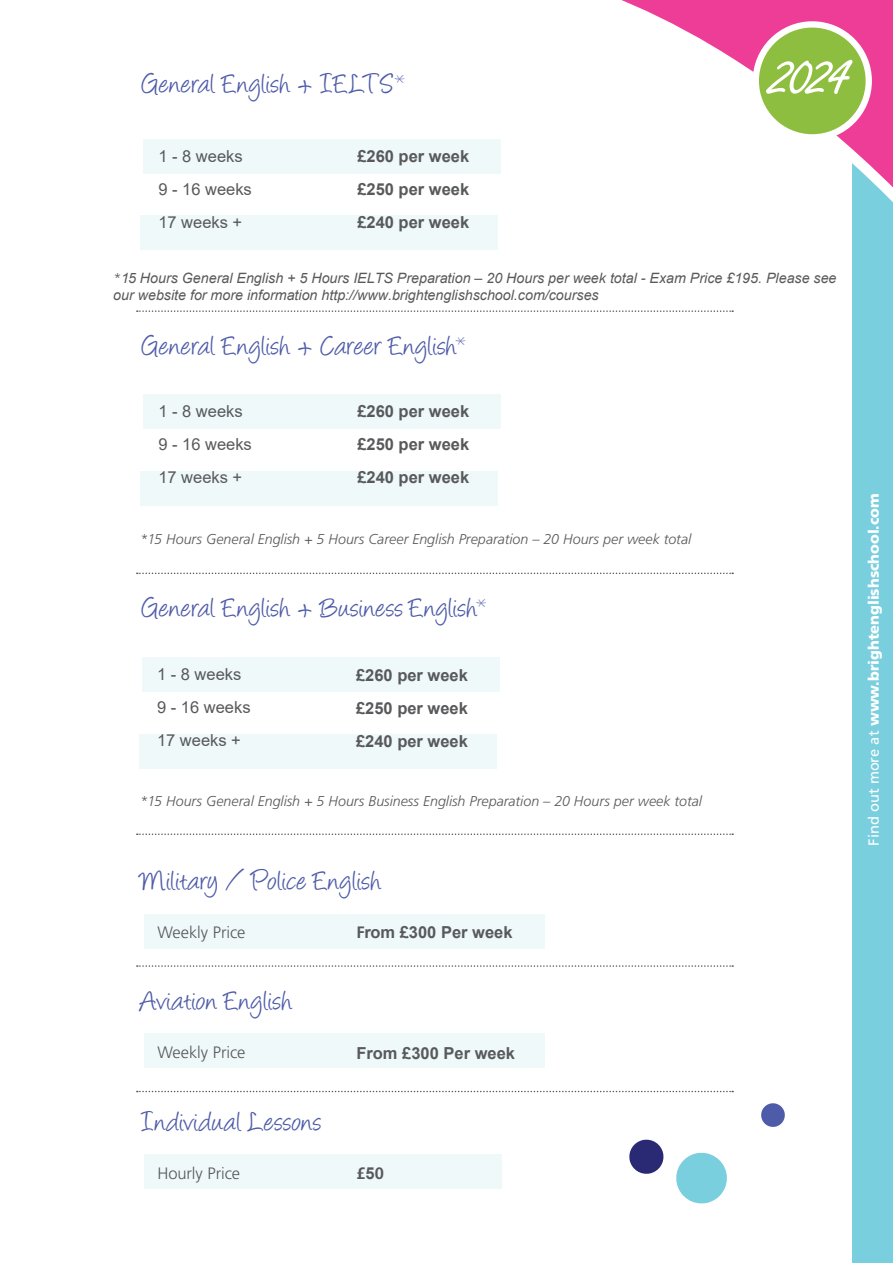
<style>
.page{position:relative;width:893px;height:1263px;background:#fff}
.page>*{position:absolute;margin:0;border:0;box-sizing:border-box;transform-origin:0 0}
.t1{font:67.5px "Freestyle Script";color:#fff}
.t2{font:30px "Vancouver";letter-spacing:.01em;color:#4e5ba8}
.t3{font:700 16.5px "Arial";color:#58595b}
.t4{font:16.5px "Arial";color:#58595b}
.t5{font:300 16.5px "Frutiger";letter-spacing:-.005em;color:#58595b}
.t6{font:700 16.5px "Frutiger";color:#58595b}
.t7{font:900 14.7px "Frutiger";color:#fff}
.t8{font:italic 14.25px/17px "Arial";color:#58595b}
.t9{font:italic 300 14.25px "Frutiger";color:#58595b}
.s1{font-family:"Frutiger";font-weight:300}
.s2{font-family:"Frutiger"}
.s3{font-weight:400}
.s4{font-family:"Arial"}
</style>
<div class="page">
<div style="left:144px;top:914px;width:400px;height:35px;background:#eff9fa"></div>
<div style="left:144px;top:1154px;width:358px;height:35px;background:#eff9fa"></div>
<div style="left:144px;top:1033px;width:400px;height:35px;background:#eff9fa"></div>
<div style="left:853px;top:0;width:40px;height:1263px;background:#7acfdf"></div>
<svg style="left:621px;top:0;width:272px;height:241px"></svg>
<svg style="left:676px;top:1152px;width:51px;height:52px"></svg>
<svg style="left:629px;top:1139px;width:35px;height:35px"></svg>
<svg style="left:761px;top:1103px;width:24px;height:24px"></svg>
<svg style="left:137px;top:573px;width:596px;height:1px"></svg>
<svg style="left:137px;top:833px;width:596px;height:2px"></svg>
<svg style="left:137px;top:965px;width:596px;height:2px"></svg>
<svg style="left:137px;top:1091px;width:596px;height:1px"></svg>
<svg style="left:137px;top:310px;width:596px;height:2px"></svg>
<div style="left:756px;top:24px;width:113px;height:113px;background:#8ebe3f;border-radius:50%"></div>
<div style="left:753px;top:21px;width:119px;height:120px;border:6px solid #fff;border-radius:50%"></div>
<div style="left:143px;top:139px;width:358px;height:34px;background:#eff9fa"></div>
<div style="left:141px;top:215px;width:357px;height:35px;background:#eff9fa"></div>
<div style="left:143px;top:394px;width:358px;height:35px;background:#eff9fa"></div>
<div style="left:141px;top:471px;width:357px;height:34px;background:#eff9fa"></div>
<div style="left:142px;top:657px;width:358px;height:35px;background:#eff9fa"></div>
<div style="left:139px;top:734px;width:358px;height:34px;background:#eff9fa"></div>
<h2 class="t2" style="left:140px;top:63px;width:266px">General English + IELTS*</h2>
<h1 class="t1" style="left:771px;top:37px;width:83px">2024</h1>
<p class="t4" style="left:158px;top:145px;width:86px">1 - 8 weeks</p>
<p class="t3" style="left:357px;top:145px;width:113px">£260 per week</p>
<p class="t4" style="left:158px;top:178px;width:95px">9 - 16 weeks</p>
<p class="t3" style="left:357px;top:178px;width:113px">£250 per week</p>
<p class="t4" style="left:158px;top:211px;width:85px">17 weeks +</p>
<p class="t3" style="left:357px;top:211px;width:113px">£240 per week</p>
<p class="t8" style="left:113px;top:269px;width:725px"><span class="s1">*</span>15 Hours General English + 5 Hours IELTS Preparation – 20 Hours per week total - Exam Price £195. Please see our website for more information http://www.brightenglishschool.com/courses</p>
<h2 class="t2" style="left:140px;top:325px;width:327px">General English + Career English*</h2>
<p class="t4" style="left:158px;top:400px;width:86px">1 - 8 weeks</p>
<p class="t3" style="left:357px;top:400px;width:113px">£260 per week</p>
<p class="t4" style="left:158px;top:433px;width:95px">9 - 16 weeks</p>
<p class="t3" style="left:357px;top:433px;width:113px">£250 per week</p>
<p class="t4" style="left:158px;top:466px;width:85px">17 weeks +</p>
<p class="t3" style="left:357px;top:466px;width:113px">£240 per week</p>
<p class="t9" style="left:140px;top:531px;width:552px">*15 Hours General English + 5 Hours Career English Preparation – 20 Hours per week total</p>
<h2 class="t2" style="left:140px;top:587px;width:348px">General English + Business English*</h2>
<p class="t4" style="left:157px;top:663px;width:86px">1 - 8 weeks</p>
<p class="t3" style="left:356px;top:663px;width:113px">£260 per week</p>
<p class="t4" style="left:157px;top:696px;width:95px">9 - 16 weeks</p>
<p class="t3" style="left:356px;top:696px;width:113px">£250 per week</p>
<p class="t4" style="left:157px;top:729px;width:85px">17 weeks +</p>
<p class="t3" style="left:356px;top:729px;width:113px">£240 per week</p>
<p class="t9" style="left:140px;top:793px;width:563px">*15 Hours General English + 5 Hours Business English Preparation – 20 Hours per week total</p>
<h2 class="t2" style="left:140px;top:860px;width:242px">Military / Police English</h2>
<p class="t5" style="left:157px;top:923px;width:90px">Weekly Price</p>
<p class="t3" style="left:356px;top:921px;width:158px"><span class="s2">F</span>rom £300 Per week</p>
<p class="t7" style="left:865px;top:845px;width:354px;rotate:-90deg"><span class="s3">Find out more at</span> www.brightenglishschool.com</p>
<h2 class="t2" style="left:140px;top:980px;width:153px">Aviation English</h2>
<p class="t5" style="left:157px;top:1043px;width:90px">Weekly Price</p>
<p class="t3" style="left:356px;top:1041px;width:160px">From £300 Per week</p>
<h2 class="t2" style="left:140px;top:1101px;width:183px">Individual Lessons</h2>
<p class="t5" style="left:157px;top:1164px;width:84px">Hourly Price</p>
<p class="t6" style="left:356px;top:1163px;width:29px">£<span class="s4">5</span>0</p>
</div>
